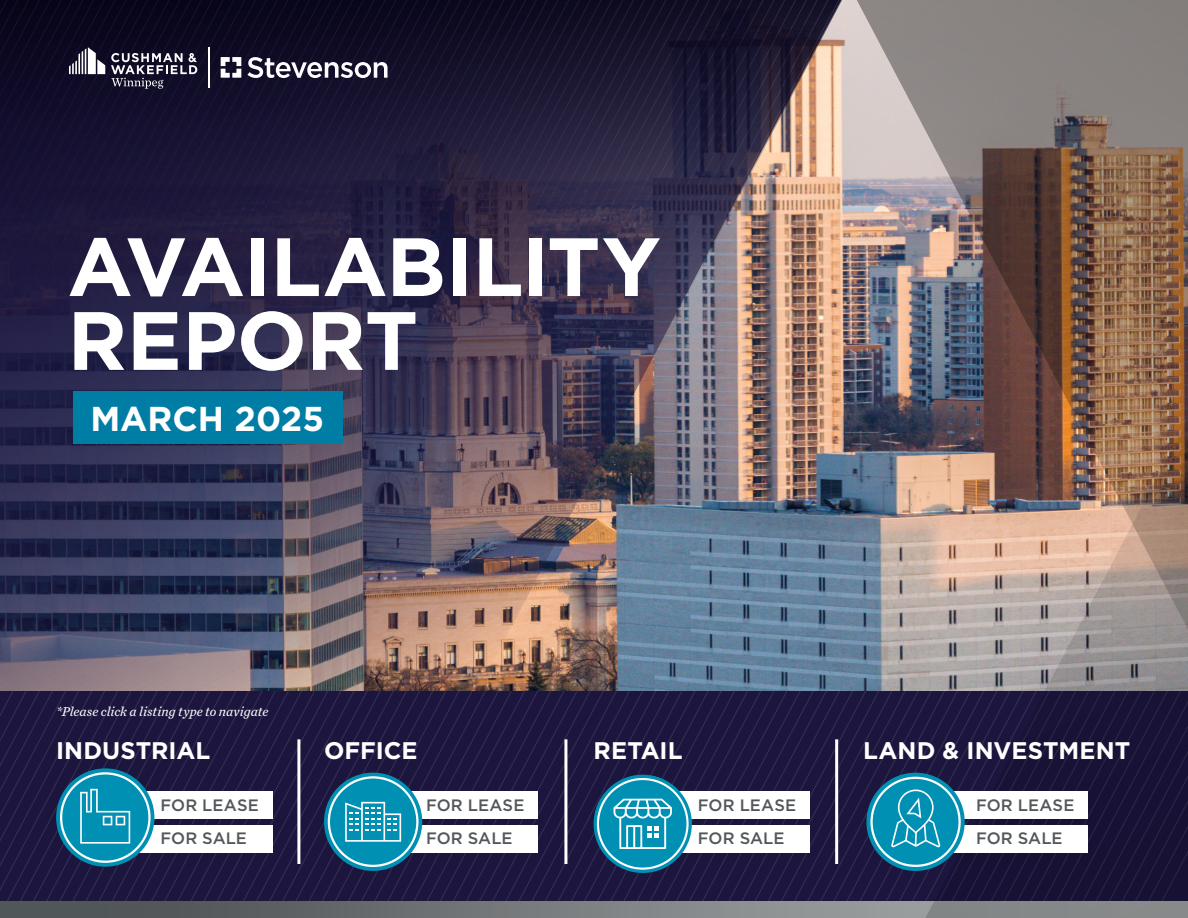
<style>
.page{position:relative;width:1188px;height:918px;background:#fff}
.page>*{position:absolute;margin:0;border:0;box-sizing:border-box;transform-origin:0 0}
.t1{font:700 82.5px/73.8px "Gotham";letter-spacing:-.01em;color:#fff}
.t2{font:700 34.5px "Gotham";color:#fff}
.t3{font:700 24px "Gotham";color:#fff}
.t4{font:500 16.5px "Gotham";letter-spacing:.005em;color:#52575a}
.t5{font:italic 13.5px "Chronicle Text G2";color:#fff}
</style>
<div class="page">
<img style="left:0;top:370px;width:855px;height:321px">
<svg style="left:0;top:0;width:855px;height:370px;background:#372e45"></svg>
<div style="left:73px;top:392px;width:270px;height:52px;background:#007da5"></div>
<svg style="left:0;top:691px;width:855px;height:211px;background:#1f1941"></svg>
<svg style="left:0;top:902px;width:905px;height:16px;background:#707375"></svg>
<img style="left:855px;top:0;width:333px;height:906px">
<img style="left:905px;top:49px;width:283px;height:869px">
<svg style="left:69px;top:47px;width:36px;height:27px"></svg>
<svg style="left:111px;top:53px;width:86px;height:36px;background:#4c4a5d"></svg>
<svg style="left:247px;top:57px;width:141px;height:21px"></svg>
<svg style="left:221px;top:57px;width:20px;height:21px"></svg>
<hr style="left:208px;top:47px;width:2px;height:41px;background:#fff">
<div style="left:134px;top:791px;width:139px;height:28px;background:#fff"></div>
<div style="left:400px;top:791px;width:138px;height:28px;background:#fff"></div>
<div style="left:671px;top:791px;width:139px;height:28px;background:#fff"></div>
<div style="left:109px;top:825px;width:164px;height:27px;background:#fff"></div>
<div style="left:374px;top:825px;width:164px;height:27px;background:#fff"></div>
<div style="left:646px;top:825px;width:164px;height:27px;background:#fff"></div>
<div style="left:924px;top:825px;width:164px;height:27px;background:#fff"></div>
<div style="left:924px;top:791px;width:164px;height:28px;background:#fff"></div>
<div style="left:56px;top:768px;width:98px;height:99px;background:#0090b3;border-radius:50%"></div>
<svg style="left:60px;top:772px;width:91px;height:91px"></svg>
<div style="left:324px;top:773px;width:98px;height:98px;background:#0090b3;border-radius:50%"></div>
<svg style="left:328px;top:776px;width:91px;height:91px"></svg>
<div style="left:594px;top:775px;width:98px;height:98px;background:#0090b3;border-radius:50%"></div>
<svg style="left:597px;top:778px;width:92px;height:92px"></svg>
<hr style="left:297px;top:739px;width:3px;height:125px;background:#fff">
<hr style="left:564px;top:739px;width:3px;height:125px;background:#fff">
<hr style="left:835px;top:739px;width:3px;height:125px;background:#fff">
<div style="left:866px;top:773px;width:99px;height:98px;background:#0090b3;border-radius:50%"></div>
<svg style="left:870px;top:777px;width:91px;height:90px"></svg>
<h1 class="t1" style="left:68px;top:229px;width:595px">AVAILABILITY<br>REPORT</h1>
<h2 class="t2" style="left:90px;top:396px;width:235px">MARCH 2025</h2>
<p class="t5" style="left:56px;top:701px;width:214px">*Please click a listing type to navigate</p>
<h3 class="t3" style="left:56px;top:734px;width:156px">INDUSTRIAL</h3>
<h3 class="t3" style="left:324px;top:734px;width:95px">OFFICE</h3>
<h3 class="t3" style="left:594px;top:734px;width:91px">RETAIL</h3>
<h3 class="t3" style="left:863px;top:734px;width:269px">LAND &amp; INVESTMENT</h3>
<p class="t4" style="left:161px;top:794px;width:100px">FOR LEASE</p>
<p class="t4" style="left:426px;top:794px;width:100px">FOR LEASE</p>
<p class="t4" style="left:698px;top:794px;width:100px">FOR LEASE</p>
<p class="t4" style="left:976px;top:794px;width:100px">FOR LEASE</p>
<p class="t4" style="left:161px;top:827px;width:88px">FOR SALE</p>
<p class="t4" style="left:426px;top:827px;width:88px">FOR SALE</p>
<p class="t4" style="left:698px;top:827px;width:88px">FOR SALE</p>
<p class="t4" style="left:976px;top:827px;width:88px">FOR SALE</p>
</div>
